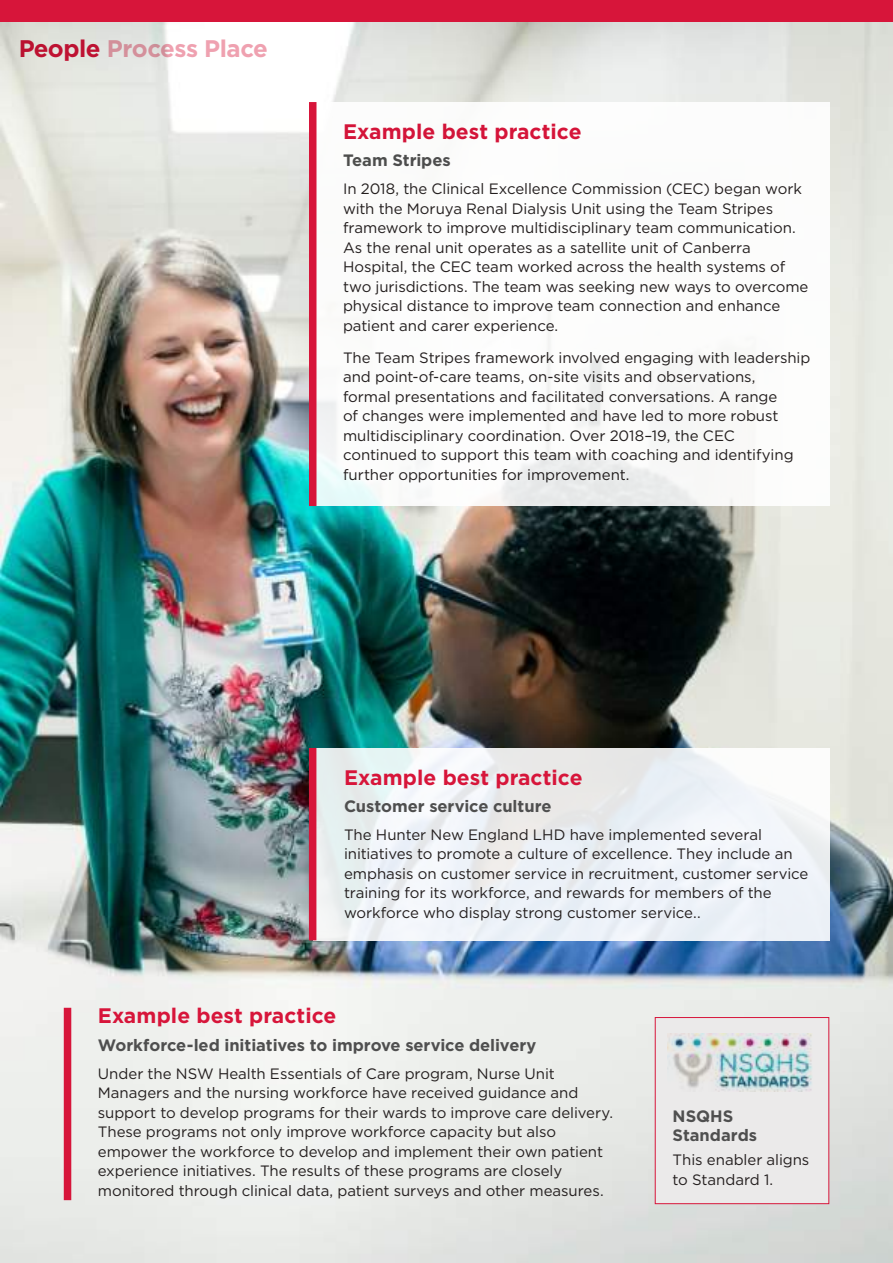
<style>
.page{position:relative;width:893px;height:1263px;background:#fff}
.page>*{position:absolute;margin:0;border:0;box-sizing:border-box;transform-origin:0 0}
.t1{font:700 24px "Gotham";letter-spacing:-.02em;color:#efa1b0}
.t2{font:700 21px "Gotham";letter-spacing:.005em;color:#d7153a}
.t3{font:700 16.5px/19.5px "Gotham";letter-spacing:-.005em;color:#4f4f4f}
.t4{font:15px/19.5px "Gotham";letter-spacing:-.005em;color:#241f1f}
.s1{color:#d7153a}
</style>
<div class="page">
<div style="left:0;top:0;width:893px;height:22px;background:#d7153a"></div>
<img style="left:0;top:23px;width:892px;height:1240px">
<div style="left:309px;top:102px;width:520px;height:404px;background:#fff"></div>
<svg style="left:316px;top:748px;width:513px;height:192px;fill:#edf1f7"></svg>
<div style="left:309px;top:748px;width:7px;height:192px;background:#d7153a"></div>
<div style="left:64px;top:1008px;width:7px;height:192px;background:#d7153a"></div>
<div style="left:655px;top:1017px;width:174px;height:187px;background:#ebeaea"></div>
<div style="left:655px;top:1017px;width:174px;height:187px;border:1px solid #d7153a"></div>
<img style="left:667px;top:1033px;width:145px;height:58px">
<div style="left:309px;top:102px;width:7px;height:404px;background:#d7153a"></div>
<h1 class="t1" style="left:18px;top:35px;width:251px"><span class="s1">People</span> Process Place</h1>
<h2 class="t2" style="left:343px;top:119px;width:240px">Example best practice</h2>
<p class="t3" style="left:343px;top:150px;width:109px">Team Stripes</p>
<p class="t4" style="left:343px;top:179px;width:467px">In 2018, the Clinical Excellence Commission (CEC) began work with the Moruya Renal Dialysis Unit using the Team Stripes framework to improve multidisciplinary team communication.<br>As the renal unit operates as a satellite unit of Canberra Hospital, the CEC team worked across the health systems of two jurisdictions. The team was seeking new ways to overcome physical distance to improve team connection and enhance patient and carer experience.</p>
<p class="t4" style="left:343px;top:347px;width:469px">The Team Stripes framework involved engaging with leadership and point-of-care teams, on-site visits and observations,<br>formal presentations and facilitated conversations. A range<br>of changes were implemented and have led to more robust multidisciplinary coordination. Over 2018–19, the CEC continued to support this team with coaching and identifying further opportunities for improvement.</p>
<h2 class="t2" style="left:344px;top:765px;width:240px">Example best practice</h2>
<p class="t3" style="left:344px;top:796px;width:209px">Customer service culture</p>
<p class="t4" style="left:344px;top:825px;width:466px">The Hunter New England LHD have implemented several initiatives to promote a culture of excellence. They include an emphasis on customer service in recruitment, customer service training for its workforce, and rewards for members of the workforce who display strong customer service..</p>
<h2 class="t2" style="left:98px;top:1003px;width:240px">Example best practice</h2>
<p class="t3" style="left:98px;top:1034px;width:440px">Workforce-led initiatives to improve service delivery</p>
<p class="t4" style="left:98px;top:1063px;width:517px">Under the NSW Health Essentials of Care program, Nurse Unit Managers and the nursing workforce have received guidance and support to develop programs for their wards to improve care delivery.<br>These programs not only improve workforce capacity but also empower the workforce to develop and implement their own patient experience initiatives. The results of these programs are closely monitored through clinical data, patient surveys and other measures.</p>
<p class="t3" style="left:673px;top:1106px;width:86px">NSQHS<br>Standards</p>
<p class="t4" style="left:673px;top:1150px;width:138px">This enabler aligns to Standard 1.</p>
</div>
